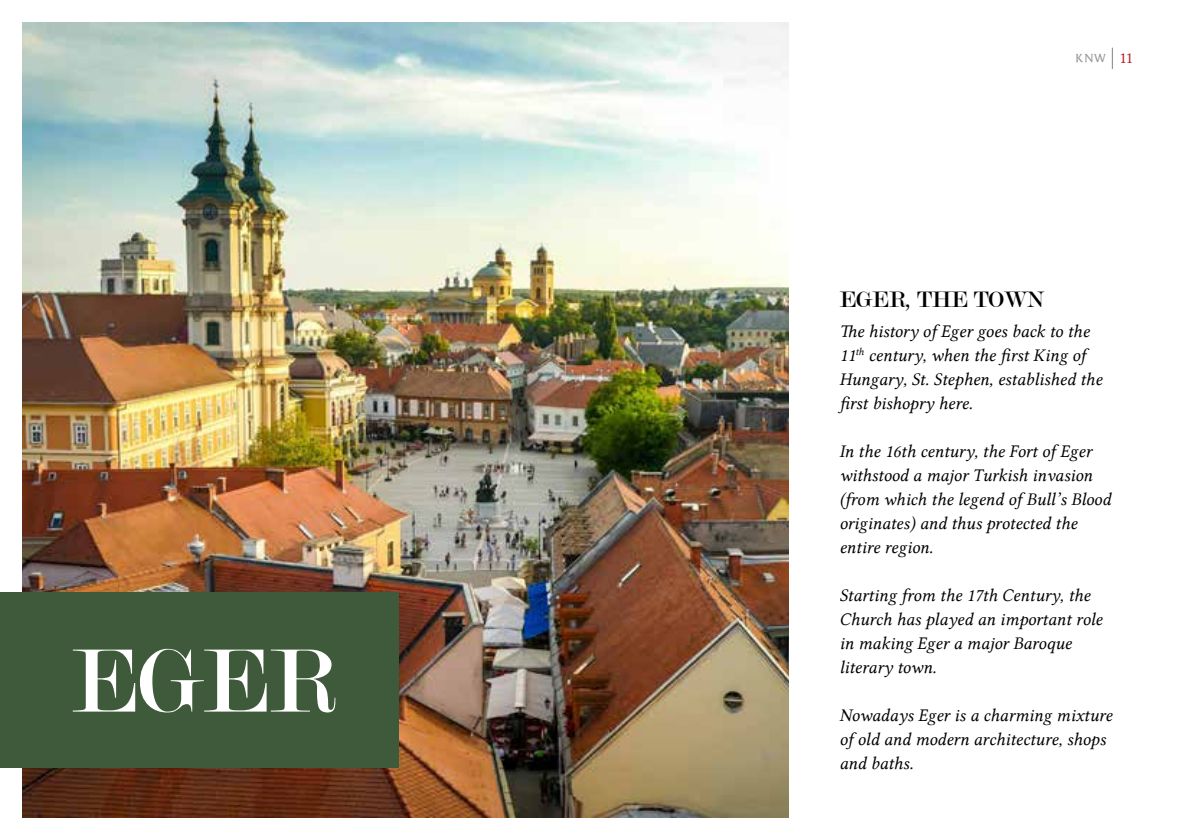
<style>
.page{position:relative;width:1191px;height:840px;background:#fff}
.page>*{position:absolute;margin:0;border:0;box-sizing:border-box;transform-origin:0 0}
.t1{font:96px "Modern";color:#fff}
.t2{font:24px "Modern";color:#000}
.t3{font:18px/24px "Lin Libertine I";color:#000}
.t4{font:12px "Friz Quadrata PFL";color:#939598}
.s1{font-family:"Lin Libertine";font-size:16px;color:#b61d22}
</style>
<div class="page">
<hr style="left:1111px;top:48px;width:2px;height:21px;background:#939598">
<img style="left:23px;top:23px;width:765px;height:793px">
<div style="left:0;top:592px;width:398px;height:175px;background:#3f5a3a"></div>
<h1 class="t1" style="left:71px;top:633px;width:266px">EGER</h1>
<p class="t4" style="left:1075px;top:51px;width:59px">KNW <span class="s1">11</span></p>
<h2 class="t2" style="left:839px;top:287px;width:206px">EGER, THE TOWN</h2>
<p class="t3" style="left:839px;top:319px;width:264px">The history of Eger goes back to the<br>11<sup>th</sup> century, when the first King of<br>Hungary, St. Stephen, established the first bishopry here.</p>
<p class="t3" style="left:839px;top:439px;width:273px">In the 16th century, the Fort of Eger withstood a major Turkish invasion (from which the legend of Bull’s Blood originates) and thus protected the entire region.</p>
<p class="t3" style="left:839px;top:583px;width:264px">Starting from the 17th Century, the<br>Church has played an important role in making Eger a major Baroque literary town.</p>
<p class="t3" style="left:839px;top:703px;width:275px">Nowadays Eger is a charming mixture of old and modern architecture, shops and baths.</p>
</div>
